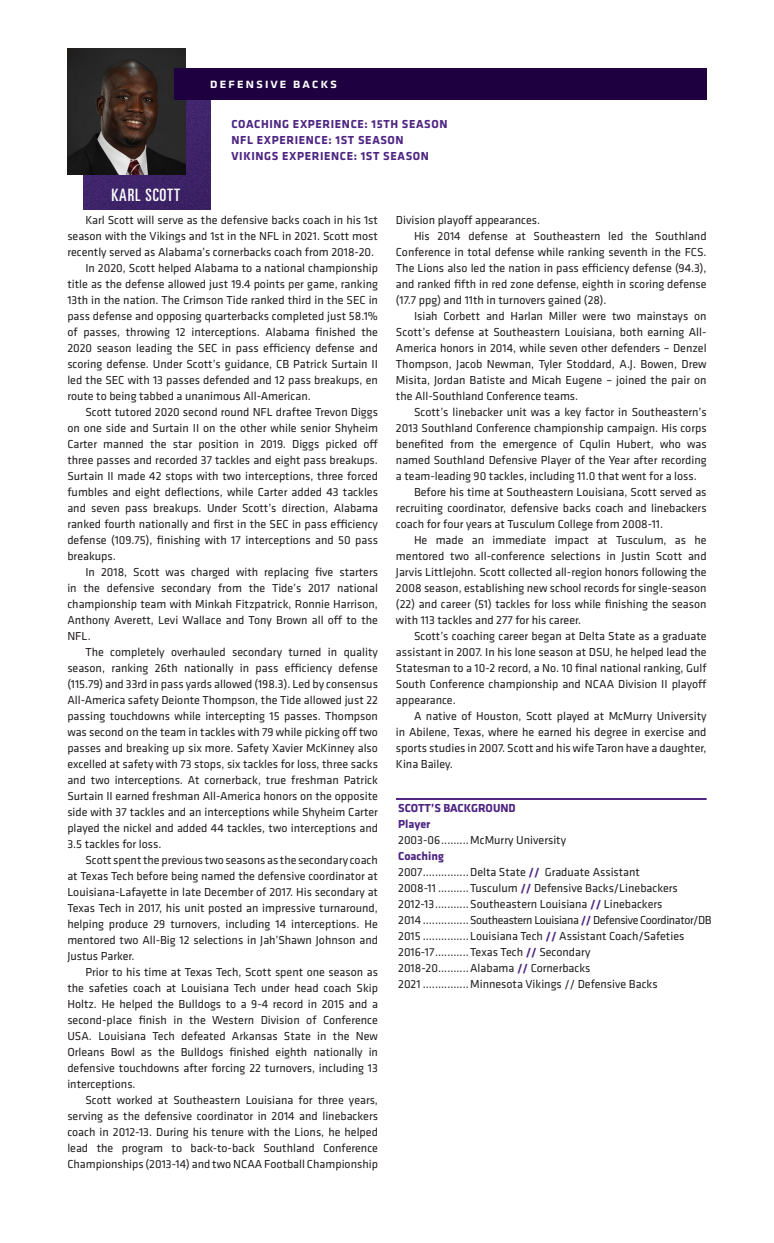
<style>
.page{position:relative;width:774px;height:1243px;background:#fff}
.page>*{position:absolute;margin:0;border:0;box-sizing:border-box;transform-origin:0 0}
.t1{font:ultra-condensed 17px "Univers LT Std";letter-spacing:.05em;color:#fff}
.t2{font:500 14px "Klavika";letter-spacing:.12em;color:#fff}
.t3{font:12px/16px "Klavika";color:#231f20;text-align:justify}
.t4{font:700 12px "Klavika";letter-spacing:.05em;color:#4e2582}
.t5{font:12px "Klavika";letter-spacing:-.03em;color:#231f20}
.t6{font:700 12px "Klavika";color:#4e2582}
.s1{font-weight:700;color:#4e2582}
</style>
<div class="page">
<hr style="left:396px;top:798px;width:310px;height:2px;background:#4e2582">
<img style="left:84px;top:100px;width:126px;height:110px">
<img style="left:67px;top:48px;width:118px;height:127px">
<div style="left:174px;top:68px;width:532px;height:32px;background:#1e0040"></div>
<p class="t2" style="left:210px;top:74px;width:129px">defensive backs</p>
<p class="t1" style="left:111px;top:185px;width:70px">KARL SCOTT</p>
<p class="t4" style="left:232px;top:115px;width:217px">COACHING EXPERIENCE: 15TH SEASON</p>
<p class="t4" style="left:232px;top:131px;width:174px">NFL EXPERIENCE: 1ST SEASON</p>
<p class="t4" style="left:232px;top:147px;width:199px">VIKINGS EXPERIENCE: 1ST SEASON</p>
<p class="t3" style="left:67px;top:211px;width:312px;text-indent:18px">Karl Scott will serve as the defensive backs coach in his 1st season with the Vikings and 1st in the NFL in 2021. Scott most recently served as Alabama’s cornerbacks coach from 2018-20.</p>
<p class="t3" style="left:67px;top:259px;width:312px;text-indent:18px">In 2020, Scott helped Alabama to a national championship title as the defense allowed just 19.4 points per game, ranking 13th in the nation. The Crimson Tide ranked third in the SEC in pass defense and opposing quarterbacks completed just 58.1% of passes, throwing 12 interceptions. Alabama finished the 2020 season leading the SEC in pass efficiency defense and scoring defense. Under Scott’s guidance, CB Patrick Surtain II led the SEC with 13 passes defended and 12 pass breakups, en route to being tabbed a unanimous All-American.</p>
<p class="t3" style="left:67px;top:403px;width:312px;text-indent:18px">Scott tutored 2020 second round NFL draftee Trevon Diggs on one side and Surtain II on the other while senior Shyheim Carter manned the star position in 2019. Diggs picked off three passes and recorded 37 tackles and eight pass breakups.<br>Surtain II made 42 stops with two interceptions, three forced fumbles and eight deflections, while Carter added 43 tackles and seven pass breakups. Under Scott’s direction, Alabama ranked fourth nationally and first in the SEC in pass efficiency defense (109.75), finishing with 17 interceptions and 50 pass breakups.</p>
<p class="t3" style="left:67px;top:563px;width:312px;text-indent:18px">In 2018, Scott was charged with replacing five starters in the defensive secondary from the Tide’s 2017 national championship team with Minkah Fitzpatrick, Ronnie Harrison, Anthony Averett, Levi Wallace and Tony Brown all off to the NFL.</p>
<p class="t3" style="left:67px;top:643px;width:312px;text-indent:18px">The completely overhauled secondary turned in quality season, ranking 26th nationally in pass efficiency defense (115.79) and 33rd in pass yards allowed (198.3). Led by consensus All-America safety Deionte Thompson, the Tide allowed just 22 passing touchdowns while intercepting 15 passes. Thompson was second on the team in tackles with 79 while picking off two passes and breaking up six more. Safety Xavier McKinney also excelled at safety with 73 stops, six tackles for loss, three sacks and two interceptions. At cornerback, true freshman Patrick Surtain II earned freshman All-America honors on the opposite side with 37 tackles and an interceptions while Shyheim Carter played the nickel and added 44 tackles, two interceptions and 3.5 tackles for loss.</p>
<p class="t3" style="left:67px;top:851px;width:312px;text-indent:18px">Scott spent the previous two seasons as the secondary coach at Texas Tech before being named the defensive coordinator at Louisiana-Lafayette in late December of 2017. His secondary at Texas Tech in 2017, his unit posted an impressive turnaround, helping produce 29 turnovers, including 14 interceptions. He mentored two All-Big 12 selections in Jah’Shawn Johnson and Justus Parker.</p>
<p class="t3" style="left:67px;top:963px;width:312px;text-indent:18px">Prior to his time at Texas Tech, Scott spent one season as the safeties coach at Louisiana Tech under head coach Skip Holtz. He helped the Bulldogs to a 9-4 record in 2015 and a second-place finish in the Western Division of Conference USA. Louisiana Tech defeated Arkansas State in the New Orleans Bowl as the Bulldogs finished eighth nationally in defensive touchdowns after forcing 22 turnovers, including 13 interceptions.</p>
<p class="t3" style="left:67px;top:1091px;width:312px;text-indent:18px">Scott worked at Southeastern Louisiana for three years, serving as the defensive coordinator in 2014 and linebackers coach in 2012-13. During his tenure with the Lions, he helped lead the program to back-to-back Southland Conference Championships (2013-14) and two NCAA Football Championship</p>
<p class="t3" style="left:396px;top:211px;width:146px">Division playoff appearances.</p>
<p class="t3" style="left:396px;top:227px;width:312px;text-indent:18px">His 2014 defense at Southeastern led the Southland Conference in total defense while ranking seventh in the FCS.<br>The Lions also led the nation in pass efficiency defense (94.3), and ranked fifth in red zone defense, eighth in scoring defense (17.7 ppg) and 11th in turnovers gained (28).</p>
<p class="t3" style="left:396px;top:307px;width:312px;text-indent:18px">Isiah Corbett and Harlan Miller were two mainstays on Scott’s defense at Southeastern Louisiana, both earning All-America honors in 2014, while seven other defenders – Denzel Thompson, Jacob Newman, Tyler Stoddard, A.J. Bowen, Drew Misita, Jordan Batiste and Micah Eugene – joined the pair on the All-Southland Conference teams.</p>
<p class="t3" style="left:396px;top:403px;width:312px;text-indent:18px">Scott’s linebacker unit was a key factor in Southeastern’s 2013 Southland Conference championship campaign. His corps benefited from the emergence of Cqulin Hubert, who was named Southland Defensive Player of the Year after recording a team-leading 90 tackles, including 11.0 that went for a loss.</p>
<p class="t3" style="left:396px;top:483px;width:312px;text-indent:18px">Before his time at Southeastern Louisiana, Scott served as recruiting coordinator, defensive backs coach and linebackers coach for four years at Tusculum College from 2008-11.</p>
<p class="t3" style="left:396px;top:531px;width:312px;text-indent:18px">He made an immediate impact at Tusculum, as he mentored two all-conference selections in Justin Scott and Jarvis Littlejohn. Scott collected all-region honors following the 2008 season, establishing new school records for single-season (22) and career (51) tackles for loss while finishing the season with 113 tackles and 277 for his career.</p>
<p class="t3" style="left:396px;top:627px;width:312px;text-indent:18px">Scott’s coaching career began at Delta State as a graduate assistant in 2007. In his lone season at DSU, he helped lead the Statesman to a 10-2 record, a No. 10 final national ranking, Gulf South Conference championship and NCAA Division II playoff appearance.</p>
<p class="t3" style="left:396px;top:707px;width:312px;text-indent:18px">A native of Houston, Scott played at McMurry University in Abilene, Texas, where he earned his degree in exercise and sports studies in 2007. Scott and his wife Taron have a daughter, Kina Bailey.</p>
<p class="t6" style="left:398px;top:799px;width:119px">SCOTT’S BACKGROUND</p>
<p class="t4" style="left:398px;top:815px;width:34px">Player</p>
<p class="t3" style="left:398px;top:831px;width:169px">2003-06.........McMurry University</p>
<p class="t6" style="left:398px;top:847px;width:47px">Coaching</p>
<p class="t3" style="left:398px;top:863px;width:243px">2007...............Delta State <span class="s1">//</span> Graduate Assistant</p>
<p class="t3" style="left:398px;top:879px;width:281px">2008-11 ..........Tusculum <span class="s1">//</span> Defensive Backs/Linebackers</p>
<p class="t3" style="left:398px;top:895px;width:266px">2012-13...........Southeastern Louisiana <span class="s1">//</span> Linebackers</p>
<p class="t5" style="left:398px;top:912px;width:315px">2014...............Southeastern Louisiana <span class="s1">//</span> Defensive Coordinator/DB</p>
<p class="t3" style="left:398px;top:927px;width:288px">2015 ...............Louisiana Tech <span class="s1">//</span> Assistant Coach/Safeties</p>
<p class="t3" style="left:398px;top:943px;width:194px">2016-17...........Texas Tech <span class="s1">//</span> Secondary</p>
<p class="t3" style="left:398px;top:959px;width:194px">2018-20..........Alabama <span class="s1">//</span> Cornerbacks</p>
<p class="t3" style="left:398px;top:975px;width:261px">2021 ...............Minnesota Vikings // Defensive Backs</p>
</div>
